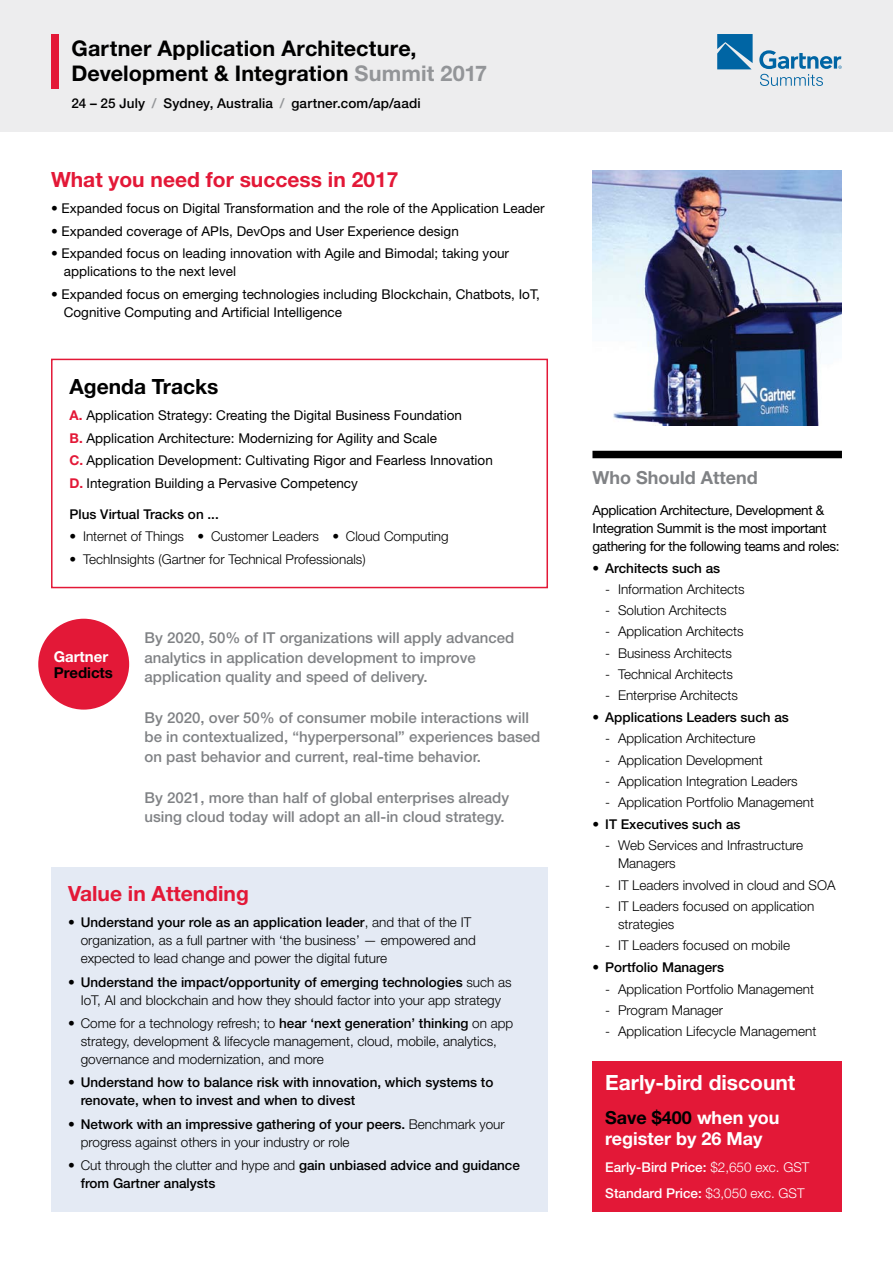
<style>
.page{position:relative;width:893px;height:1263px;background:#fff}
.page>*{position:absolute;margin:0;border:0;box-sizing:border-box;transform-origin:0 0}
.t1{font:700 21.6px/25.2px "Helvetica Neue LT";letter-spacing:.005em;color:#000}
.t2{font:700 21px "Helvetica Neue LT";color:#e31837}
.t3{font:700 21px "Helvetica Neue LT";color:#fff}
.t4{font:700 21px "Helvetica Neue LT";color:#000}
.t5{font:700 18px/21px "Helvetica Neue LT";color:#fff}
.t6{font:700 18px "Helvetica Neue LT";color:#808285}
.t7{font:500 15px/19.5px "Helvetica Neue LT";color:#808285}
.t8{font:700 15px "Helvetica Neue LT";color:#000}
.t9{font:700 15px "Helvetica Neue LT";color:#fff}
.t10{font:300 13.5px/18px "Helvetica Neue LT";color:#000}
.t11{font:13.5px/22.5px "Helvetica Neue LT";color:#000}
.t12{font:500 13.5px/18px "Helvetica Neue LT";color:#000}
.t13{font:13.5px/18px "Helvetica Neue LT";letter-spacing:-.025em;color:#000}
.t14{font:500 13.5px/26.5px "Helvetica Neue LT";color:#fff}
.s1{color:#939598}
.s2{font-weight:700;color:#e31837}
.s3{font-weight:500}
.s4{font-weight:300}
.s5{color:#000}
</style>
<div class="page">
<div style="left:0;top:0;width:893px;height:132px;background:#ededee"></div>
<svg style="left:717px;top:34px;width:36px;height:35px"></svg>
<svg style="left:759px;top:50px;width:83px;height:36px"></svg>
<div style="left:51px;top:34px;width:8px;height:54px;background:#e31837"></div>
<div style="left:51px;top:359px;width:497px;height:229px;border:2px solid #e31837"></div>
<div style="left:51px;top:867px;width:497px;height:345px;background:#e4eaf4"></div>
<div style="left:592px;top:451px;width:250px;height:7px;background:#000"></div>
<div style="left:592px;top:1061px;width:250px;height:151px;background:#e31837"></div>
<div style="left:38px;top:619px;width:91px;height:91px;background:#e31837;border-radius:50%"></div>
<img style="left:592px;top:170px;width:250px;height:255px">
<h1 class="t1" style="left:71px;top:35px;width:417px">Gartner Application Architecture,<br>Development &amp; Integration <span class="s1">Summit 2017</span></h1>
<p class="t12" style="left:71px;top:94px;width:351px">24 – 25 July <span class="s1">/</span> Sydney, Australia <span class="s1">/</span> gartner.com/ap/aadi</p>
<h2 class="t2" style="left:51px;top:166px;width:349px">What you need for success in 2017</h2>
<p class="t11" style="left:51px;top:197px;width:495px">• Expanded focus on Digital Transformation and the role of the Application Leader</p>
<p class="t11" style="left:51px;top:219px;width:409px">• Expanded coverage of APIs, DevOps and User Experience design</p>
<p class="t11" style="left:64px;top:244px;width:447px;line-height:18px;text-indent:-13px">• Expanded focus on leading innovation with Agile and Bimodal; taking your applications to the next level</p>
<p class="t11" style="left:64px;top:285px;width:478px;line-height:18px;text-indent:-13px">• Expanded focus on emerging technologies including Blockchain, Chatbots, IoT,<br>Cognitive Computing and Artificial Intelligence</p>
<h2 class="t4" style="left:70px;top:373px;width:150px">Agenda Tracks</h2>
<p class="t11" style="left:70px;top:404px;width:425px"><span class="s2">A.</span> Application Strategy: Creating the Digital Business Foundation<br><span class="s2">B.</span> Application Architecture: Modernizing for Agility and Scale<br><span class="s2">C.</span> Application Development: Cultivating Rigor and Fearless Innovation <span class="s2">D.</span> Integration Building a Pervasive Competency</p>
<p class="t12" style="left:70px;top:505px;width:151px">Plus Virtual Tracks on ...</p>
<p class="t10" style="left:70px;top:527px;width:381px">• Internet of Things • Customer Leaders • Cloud Computing</p>
<p class="t10" style="left:70px;top:550px;width:298px">• TechInsights (Gartner for Technical Professionals)</p>
<p class="t9" style="left:54px;top:647px;width:56px">Gartner</p>
<p class="t8" style="left:54px;top:663px;width:61px">Predicts</p>
<p class="t7" style="left:145px;top:628px;width:371px">By 2020, 50% of IT organizations will apply advanced analytics in application development to improve application quality and speed of delivery.</p>
<p class="t7" style="left:145px;top:708px;width:397px">By 2020, over 50% of consumer mobile interactions will be in contextualized, “hyperpersonal” experiences based on past behavior and current, real-time behavior.</p>
<p class="t7" style="left:145px;top:787px;width:366px">By 2021, more than half of global enterprises already using cloud today will adopt an all-in cloud strategy.</p>
<h2 class="t2" style="left:68px;top:880px;width:182px">Value in Attending</h2>
<p class="t10" style="left:81px;top:913px;width:397px;text-indent:-13px">• <span class="s3">Understand your role as an application leader</span>, and that of the IT organization, as a full partner with ‘the business’ — empowered and expected to lead change and power the digital future</p>
<p class="t10" style="left:68px;top:973px;width:445px;text-align:center">• <span class="s3">Understand the impact/opportunity of emerging technologies</span> such as<br>IoT, AI and blockchain and how they should factor into your app strategy</p>
<p class="t10" style="left:81px;top:1014px;width:434px;text-indent:-13px">• Come for a technology refresh; to <span class="s3">hear ‘next generation’ thinking</span> on app strategy, development &amp; lifecycle management, cloud, mobile, analytics, governance and modernization, and more</p>
<p class="t12" style="left:81px;top:1073px;width:414px;text-indent:-13px"><span class="s4">•</span> Understand how to balance risk with innovation, which systems to renovate, when to invest and when to divest</p>
<p class="t10" style="left:81px;top:1114px;width:425px;text-indent:-13px">• <span class="s3">Network with an impressive gathering of your peers.</span> Benchmark your progress against others in your industry or role</p>
<p class="t12" style="left:81px;top:1156px;width:441px;text-indent:-13px"><span class="s4">• Cut through the clutter and hype and</span> gain unbiased advice and guidance from Gartner analysts</p>
<h3 class="t6" style="left:592px;top:466px;width:167px">Who Should Attend</h3>
<p class="t13" style="left:592px;top:500px;width:249px">Application Architecture, Development &amp;<br>Integration Summit is the most important gathering for the following teams and roles:</p>
<p class="t12" style="left:592px;top:559px;width:129px">• Architects such as</p>
<p class="t10" style="left:605px;top:580px;width:141px">- Information Architects</p>
<p class="t10" style="left:605px;top:601px;width:123px">- Solution Architects</p>
<p class="t10" style="left:605px;top:622px;width:140px">- Application Architects</p>
<p class="t10" style="left:605px;top:643px;width:128px">- Business Architects</p>
<p class="t10" style="left:605px;top:665px;width:129px">- Technical Architects</p>
<p class="t10" style="left:605px;top:686px;width:134px">- Enterprise Architects</p>
<p class="t12" style="left:592px;top:708px;width:198px">• Applications Leaders such as</p>
<p class="t10" style="left:605px;top:729px;width:152px">- Application Architecture</p>
<p class="t10" style="left:605px;top:750px;width:159px">- Application Development</p>
<p class="t10" style="left:605px;top:772px;width:194px">- Application Integration Leaders</p>
<p class="t10" style="left:605px;top:793px;width:210px">- Application Portfolio Management</p>
<p class="t12" style="left:592px;top:815px;width:150px">• IT Executives such as</p>
<p class="t10" style="left:618px;top:836px;width:187px;text-indent:-13px">- Web Services and Infrastructure<br>Managers</p>
<p class="t10" style="left:605px;top:875px;width:232px">- IT Leaders involved in cloud and SOA</p>
<p class="t10" style="left:618px;top:897px;width:198px;text-indent:-13px">- IT Leaders focused on application strategies</p>
<p class="t10" style="left:605px;top:936px;width:186px">- IT Leaders focused on mobile</p>
<p class="t12" style="left:592px;top:958px;width:133px">• Portfolio Managers</p>
<p class="t10" style="left:605px;top:979px;width:210px">- Application Portfolio Management</p>
<p class="t10" style="left:605px;top:1000px;width:119px">- Program Manager</p>
<p class="t10" style="left:605px;top:1022px;width:213px">- Application Lifecycle Management</p>
<h2 class="t3" style="left:605px;top:1070px;width:192px">Early-bird discount</h2>
<h3 class="t5" style="left:605px;top:1107px;width:176px"><span class="s5">Save $400</span> when you register by 26 May</h3>
<p class="t14" style="left:605px;top:1153px;width:206px">Early-Bird Price: <span class="s4">$2,650 exc. GST<br></span>Standard Price: <span class="s4">$3,050 exc. GST</span></p>
</div>
